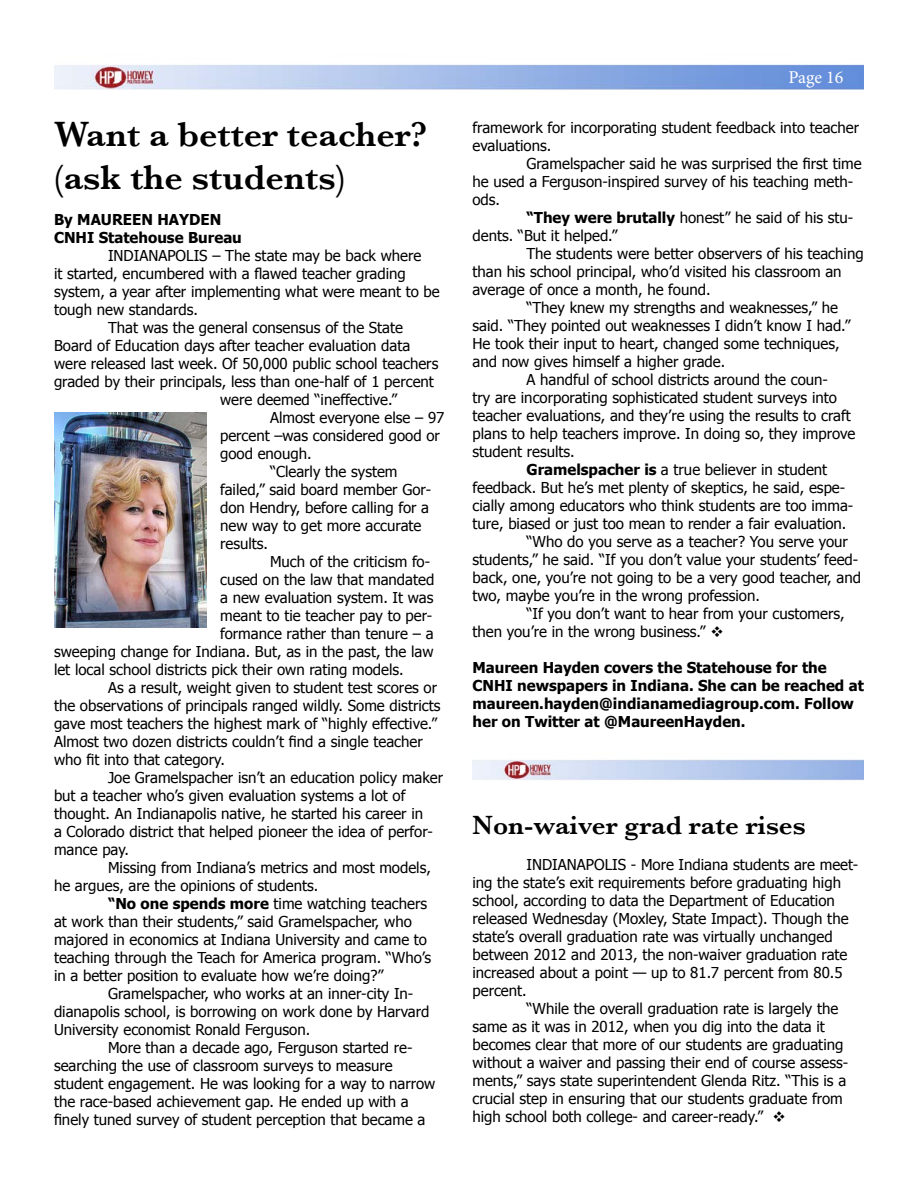
<style>
.page{position:relative;width:918px;height:1188px;background:#fff}
.page>*{position:absolute;margin:0;border:0;box-sizing:border-box;transform-origin:0 0}
.t1{font:600 36px/43.2px "Baskerville";color:#000}
.t2{font:600 27px "Baskerville";color:#000}
.t3{font:18px "Minion Pro";letter-spacing:-.005em;color:#fff}
.t4{font:15px/18px "Tahoma";color:#000}
.t5{font:700 15px/18px "Tahoma";color:#000}
.s1{font-weight:700}
</style>
<div class="page">
<img style="left:54px;top:64px;width:810px;height:26px">
<img style="left:472px;top:759px;width:392px;height:21px">
<img style="left:54px;top:413px;width:153px;height:215px">
<h1 class="t1" style="left:54px;top:112px;width:374px">Want a better teacher? (ask the students)</h1>
<p class="t5" style="left:54px;top:210px;width:189px">By MAUREEN HAYDEN<br>CNHI Statehouse Bureau</p>
<p class="t4" style="left:108px;top:246px;width:315px">INDIANAPOLIS – The state may be back where</p>
<p class="t4" style="left:54px;top:264px;width:353px">it started, encumbered with a flawed teacher grading</p>
<p class="t4" style="left:54px;top:282px;width:387px">system, a year after implementing what were meant to be</p>
<p class="t4" style="left:54px;top:300px;width:145px">tough new standards.</p>
<p class="t4" style="left:108px;top:318px;width:297px">That was the general consensus of the State</p>
<p class="t4" style="left:54px;top:336px;width:358px">Board of Education days after teacher evaluation data</p>
<p class="t4" style="left:54px;top:354px;width:386px">were released last week. Of 50,000 public school teachers</p>
<p class="t4" style="left:54px;top:372px;width:381px">graded by their principals, less than one-half of 1 percent</p>
<p class="t4" style="left:220px;top:390px;width:179px">were deemed “ineffective.”</p>
<p class="t4" style="left:270px;top:408px;width:176px">Almost everyone else – 97</p>
<p class="t4" style="left:220px;top:426px;width:221px">percent –was considered good or</p>
<p class="t4" style="left:220px;top:444px;width:93px">good enough.</p>
<p class="t4" style="left:270px;top:462px;width:129px">“Clearly the system</p>
<p class="t4" style="left:220px;top:480px;width:213px">failed,” said board member Gor-</p>
<p class="t4" style="left:220px;top:498px;width:211px">don Hendry, before calling for a</p>
<p class="t4" style="left:220px;top:516px;width:203px">new way to get more accurate</p>
<p class="t4" style="left:220px;top:534px;width:49px">results.</p>
<p class="t4" style="left:270px;top:552px;width:162px">Much of the criticism fo-</p>
<p class="t4" style="left:220px;top:570px;width:216px">cused on the law that mandated</p>
<p class="t4" style="left:220px;top:588px;width:215px">a new evaluation system. It was</p>
<p class="t4" style="left:220px;top:606px;width:214px">meant to tie teacher pay to per-</p>
<p class="t4" style="left:220px;top:624px;width:215px">formance rather than tenure – a</p>
<p class="t4" style="left:54px;top:642px;width:381px">sweeping change for Indiana. But, as in the past, the law</p>
<p class="t4" style="left:54px;top:660px;width:351px">let local school districts pick their own rating models.</p>
<p class="t4" style="left:108px;top:678px;width:331px">As a result, weight given to student test scores or</p>
<p class="t4" style="left:54px;top:696px;width:388px">the observations of principals ranged wildly. Some districts</p>
<p class="t4" style="left:54px;top:714px;width:385px">gave most teachers the highest mark of “highly effective.”</p>
<p class="t4" style="left:54px;top:732px;width:370px">Almost two dozen districts couldn’t find a single teacher</p>
<p class="t4" style="left:54px;top:750px;width:172px">who fit into that category.</p>
<p class="t4" style="left:108px;top:768px;width:337px">Joe Gramelspacher isn’t an education policy maker</p>
<p class="t4" style="left:54px;top:786px;width:353px">but a teacher who’s given evaluation systems a lot of</p>
<p class="t4" style="left:54px;top:804px;width:371px">thought. An Indianapolis native, he started his career in</p>
<p class="t4" style="left:54px;top:822px;width:381px">a Colorado district that helped pioneer the idea of perfor-</p>
<p class="t4" style="left:54px;top:840px;width:77px">mance pay.</p>
<p class="t4" style="left:108px;top:858px;width:324px">Missing from Indiana’s metrics and most models,</p>
<p class="t4" style="left:54px;top:876px;width:266px">he argues, are the opinions of students.</p>
<p class="t4" style="left:108px;top:894px;width:321px"><span class="s1">“No one spends more</span> time watching teachers</p>
<p class="t4" style="left:54px;top:912px;width:359px">at work than their students,” said Gramelspacher, who</p>
<p class="t4" style="left:54px;top:930px;width:375px">majored in economics at Indiana University and came to</p>
<p class="t4" style="left:54px;top:948px;width:379px">teaching through the Teach for America program. “Who’s</p>
<p class="t4" style="left:54px;top:966px;width:331px">in a better position to evaluate how we’re doing?”</p>
<p class="t4" style="left:108px;top:984px;width:307px">Gramelspacher, who works at an inner-city In-</p>
<p class="t4" style="left:54px;top:1002px;width:377px">dianapolis school, is borrowing on work done by Harvard</p>
<p class="t4" style="left:54px;top:1020px;width:258px">University economist Ronald Ferguson.</p>
<p class="t4" style="left:108px;top:1038px;width:306px">More than a decade ago, Ferguson started re-</p>
<p class="t4" style="left:54px;top:1056px;width:340px">searching the use of classroom surveys to measure</p>
<p class="t4" style="left:54px;top:1074px;width:383px">student engagement. He was looking for a way to narrow</p>
<p class="t4" style="left:54px;top:1092px;width:356px">the race-based achievement gap. He ended up with a</p>
<p class="t4" style="left:54px;top:1110px;width:373px">finely tuned survey of student perception that became a</p>
<p class="t3" style="left:789px;top:65px;width:56px">Page 16</p>
<p class="t4" style="left:472px;top:118px;width:388px">framework for incorporating student feedback into teacher evaluations.</p>
<p class="t4" style="left:472px;top:154px;width:391px;text-indent:54px">Gramelspacher said he was surprised the first time he used a Ferguson-inspired survey of his teaching meth&shy;ods.</p>
<p class="t4" style="left:472px;top:208px;width:382px;text-indent:54px"><span class="s1">“They were brutally</span> honest” he said of his stu&shy;dents. “But it helped.”</p>
<p class="t4" style="left:526px;top:244px;width:339px">The students were better observers of his teaching</p>
<p class="t4" style="left:472px;top:262px;width:371px">than his school principal, who’d visited his classroom an</p>
<p class="t4" style="left:472px;top:280px;width:240px">average of once a month, he found.</p>
<p class="t4" style="left:526px;top:298px;width:313px">“They knew my strengths and weaknesses,” he</p>
<p class="t4" style="left:472px;top:316px;width:379px">said. “They pointed out weaknesses I didn’t know I had.”</p>
<p class="t4" style="left:472px;top:334px;width:369px">He took their input to heart, changed some techniques,</p>
<p class="t4" style="left:472px;top:352px;width:254px">and now gives himself a higher grade.</p>
<p class="t4" style="left:526px;top:370px;width:303px">A handful of school districts around the coun-</p>
<p class="t4" style="left:472px;top:388px;width:366px">try are incorporating sophisticated student surveys into</p>
<p class="t4" style="left:472px;top:406px;width:380px">teacher evaluations, and they’re using the results to craft</p>
<p class="t4" style="left:472px;top:424px;width:384px">plans to help teachers improve. In doing so, they improve</p>
<p class="t4" style="left:472px;top:442px;width:104px">student results.</p>
<p class="t4" style="left:526px;top:460px;width:302px"><span class="s1">Gramelspacher is</span> a true believer in student</p>
<p class="t4" style="left:472px;top:478px;width:374px">feedback. But he’s met plenty of skeptics, he said, espe-</p>
<p class="t4" style="left:472px;top:496px;width:382px">cially among educators who think students are too imma-</p>
<p class="t4" style="left:472px;top:514px;width:376px">ture, biased or just too mean to render a fair evaluation.</p>
<p class="t4" style="left:526px;top:532px;width:323px">“Who do you serve as a teacher? You serve your</p>
<p class="t4" style="left:472px;top:550px;width:387px">students,” he said. “If you don’t value your students’ feed-</p>
<p class="t4" style="left:472px;top:568px;width:390px">back, one, you’re not going to be a very good teacher, and</p>
<p class="t4" style="left:472px;top:586px;width:289px">two, maybe you’re in the wrong profession.</p>
<p class="t4" style="left:526px;top:604px;width:320px">“If you don’t want to hear from your customers,</p>
<p class="t4" style="left:472px;top:622px;width:253px">then you’re in the wrong business.” ❖</p>
<p class="t5" style="left:472px;top:658px;width:393px">Maureen Hayden covers the Statehouse for the CNHI newspapers in Indiana. She can be reached at maureen.hayden@indianamediagroup.com. Follow her on Twitter at @MaureenHayden.</p>
<h2 class="t2" style="left:472px;top:810px;width:335px">Non-waiver grad rate rises</h2>
<p class="t4" style="left:472px;top:855px;width:387px;text-indent:54px">INDIANAPOLIS - More Indiana students are meet&shy;ing the state’s exit requirements before graduating high school, according to data the Department of Education released Wednesday (Moxley, State Impact). Though the state’s overall graduation rate was virtually unchanged between 2012 and 2013, the non-waiver graduation rate increased about a point — up to 81.7 percent from 80.5 percent.</p>
<p class="t4" style="left:472px;top:999px;width:377px;text-indent:54px">“While the overall graduation rate is largely the same as it was in 2012, when you dig into the data it becomes clear that more of our students are graduating without a waiver and passing their end of course assess&shy;ments,” says state superintendent Glenda Ritz. “This is a crucial step in ensuring that our students graduate from high school both college- and career-ready.” ❖</p>
</div>
